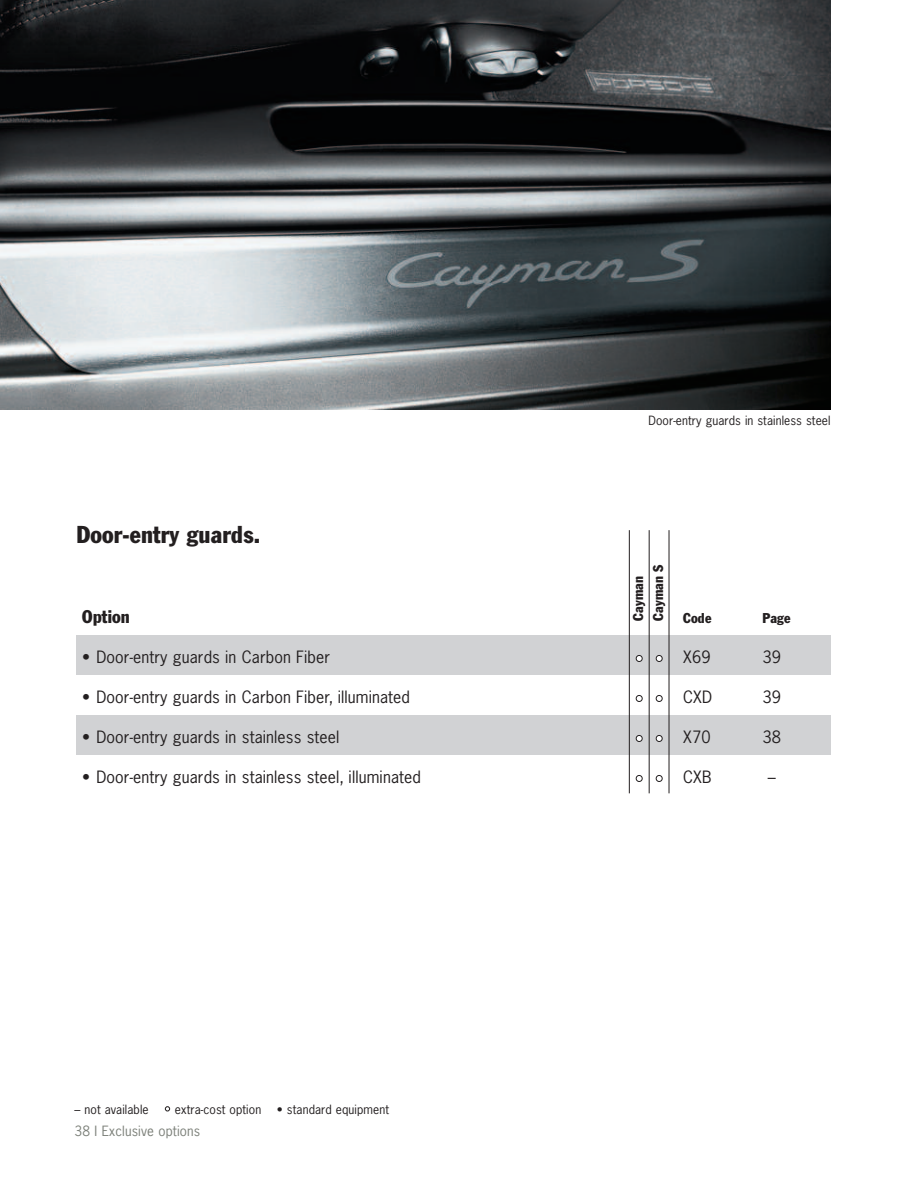
<style>
.page{position:relative;width:900px;height:1188px;background:#fff}
.page>*{position:absolute;margin:0;border:0;box-sizing:border-box;transform-origin:0 0}
.t1{font:condensed 24px "Porsche Franklin Gothic";letter-spacing:.01em;color:#231f20}
.t2{font:condensed 18px "Porsche Franklin Gothic";letter-spacing:.01em;color:#231f20}
.t3{font:16px "Porsche News Gothic";letter-spacing:.01em;color:#231f20}
.t4{font:condensed 14px/19.8px "Porsche Franklin Gothic";letter-spacing:.01em;color:#231f20}
.t5{font:13.4px "Porsche News Gothic";letter-spacing:.01em;color:#7c8079}
.t6{font:12px "Porsche News Gothic";letter-spacing:.01em;color:#231f20}
.s1{font-size:16.8px;color:#fff}
.s2{color:#fff}
</style>
<div class="page">
<img style="left:0;top:0;width:831px;height:410px">
<div style="left:77px;top:635px;width:754px;height:39px;background:#d1d2d4"></div>
<div style="left:77px;top:715px;width:754px;height:39px;background:#d1d2d4"></div>
<hr style="left:629px;top:530px;width:1px;height:263px;background:#231f20">
<hr style="left:649px;top:530px;width:1px;height:263px;background:#231f20">
<hr style="left:669px;top:530px;width:1px;height:263px;background:#231f20">
<h1 class="t1" style="left:77px;top:526px;width:185px">Door-entry guards.</h1>
<p class="t6" style="left:648px;top:416px;width:184px">Door-entry guards in stainless steel</p>
<p class="t4" style="left:629px;top:621px;width:58px;rotate:-90deg">Cayman<br>Cayman S</p>
<p class="t2" style="left:82px;top:610px;width:49px">Option</p>
<p class="t4" style="left:683px;top:609px;width:30px">Code</p>
<p class="t4" style="left:763px;top:609px;width:30px">Page</p>
<p class="t3" style="left:82px;top:651px;width:249px">• Door-entry guards in Carbon Fiber</p>
<p class="t3" style="left:635px;top:651px;width:77px"><span class="s1">• •</span> X69</p>
<p class="t3" style="left:763px;top:651px;width:20px">39</p>
<p class="t3" style="left:82px;top:691px;width:329px">• Door-entry guards in Carbon Fiber, illuminated</p>
<p class="t3" style="left:635px;top:691px;width:79px"><span class="s1">• •</span> CXD</p>
<p class="t3" style="left:763px;top:691px;width:20px">39</p>
<p class="t3" style="left:82px;top:731px;width:259px">• Door-entry guards in stainless steel</p>
<p class="t3" style="left:635px;top:731px;width:77px"><span class="s1">• •</span> X70</p>
<p class="t3" style="left:763px;top:731px;width:20px">38</p>
<p class="t3" style="left:82px;top:771px;width:340px">• Door-entry guards in stainless steel, illuminated</p>
<p class="t3" style="left:635px;top:771px;width:78px"><span class="s1">• •</span> CXB</p>
<p class="t3" style="left:768px;top:771px;width:9px">–</p>
<p class="t6" style="left:75px;top:1104px;width:76px">– not available</p>
<p class="t6" style="left:164px;top:1104px;width:98px"><span class="s2">•</span> extra-cost option</p>
<p class="t6" style="left:277px;top:1104px;width:114px">• standard equipment</p>
<p class="t5" style="left:75px;top:1125px;width:127px">38 I Exclusive options</p>
</div>
